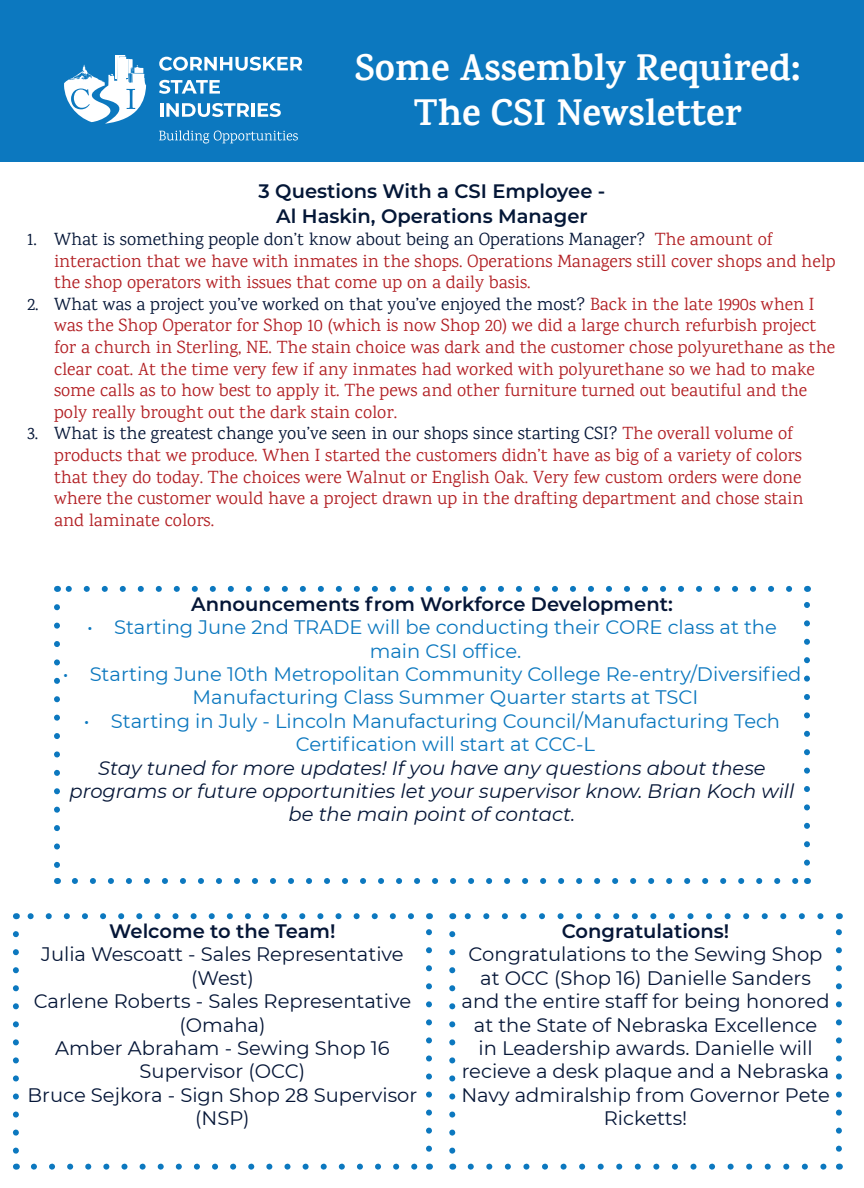
<style>
.page{position:relative;width:864px;height:1188px;background:#fff}
.page>*{position:absolute;margin:0;border:0;box-sizing:border-box;transform-origin:0 0}
.t1{font:700 37.5px "Karma";color:#fff}
.t2{font:19.5px/23.4px "Montserrat";color:#051637;text-align:center}
.t3{font:19.5px/23.4px "Montserrat";color:#0c78bf}
.t4{font:italic 19.5px/23.4px "Montserrat";color:#051637;text-align:center}
.t5{font:600 19.5px "Montserrat";color:#051637}
.t6{font:600 19.5px "Montserrat";color:#041737}
.t7{font:18px/21.6px "Karma";color:#b21f23}
.s1{color:#051637}
</style>
<div class="page">
<div style="left:0;top:0;width:864px;height:162px;background:#0c78bf"></div>
<svg style="left:64px;top:55px;width:82px;height:69px"></svg>
<svg style="left:159px;top:130px;width:139px;height:14px"></svg>
<svg style="left:159px;top:57px;width:143px;height:14px"></svg>
<svg style="left:159px;top:80px;width:61px;height:14px"></svg>
<hr style="left:160px;top:103px;width:3px;height:14px;background:#fff">
<svg style="left:166px;top:103px;width:83px;height:14px"></svg>
<hr style="left:251px;top:103px;width:4px;height:14px;background:#fff">
<svg style="left:258px;top:103px;width:23px;height:14px"></svg>
<svg style="left:13px;top:934px;width:6px;height:220px"></svg>
<svg style="left:34px;top:1164px;width:384px;height:6px"></svg>
<svg style="left:426px;top:929px;width:6px;height:220px"></svg>
<svg style="left:27px;top:913px;width:384px;height:6px"></svg>
<svg style="left:449px;top:934px;width:6px;height:220px"></svg>
<svg style="left:471px;top:1164px;width:356px;height:6px"></svg>
<svg style="left:836px;top:929px;width:6px;height:220px"></svg>
<svg style="left:464px;top:913px;width:357px;height:6px"></svg>
<svg style="left:54px;top:607px;width:6px;height:261px"></svg>
<svg style="left:75px;top:878px;width:723px;height:6px"></svg>
<svg style="left:804px;top:602px;width:6px;height:261px"></svg>
<svg style="left:66px;top:586px;width:723px;height:6px"></svg>
<p class="t1" style="left:355px;top:45px;width:447px">Some Assembly Required:</p>
<p class="t1" style="left:414px;top:90px;width:329px">The CSI Newsletter</p>
<p class="t6" style="left:259px;top:177px;width:348px">3 Questions With a CSI Employee -</p>
<p class="t6" style="left:276px;top:203px;width:313px">Al Haskin, Operations Manager</p>
<p class="t7" style="left:54px;top:228px;width:783px;text-indent:-27px"><span class="s1">1. What is something people don’t know about being an Operations Manager?</span> The amount of interaction that we have with inmates in the shops. Operations Managers still cover shops and help the shop operators with issues that come up on a daily basis.</p>
<p class="t7" style="left:54px;top:293px;width:783px;text-indent:-27px"><span class="s1">2. What was a project you’ve worked on that you’ve enjoyed the most?</span> Back in the late 1990s when I was the Shop Operator for Shop 10 (which is now Shop 20) we did a large church refurbish project for a church in Sterling, NE. The stain choice was dark and the customer chose polyurethane as the clear coat. At the time very few if any inmates had worked with polyurethane so we had to make some calls as to how best to apply it. The pews and other furniture turned out beautiful and the poly really brought out the dark stain color.</p>
<p class="t7" style="left:54px;top:422px;width:751px;text-indent:-27px"><span class="s1">3. What is the greatest change you’ve seen in our shops since starting CSI?</span> The overall volume of products that we produce. When I started the customers didn’t have as big of a variety of colors that they do today. The choices were Walnut or English Oak. Very few custom orders were done where the customer would have a project drawn up in the drafting department and chose stain and laminate colors.</p>
<p class="t5" style="left:191px;top:590px;width:483px">Announcements from Workforce Development:</p>
<p class="t3" style="left:370px;top:615px;width:409px;text-indent:-283px">• Starting June 2nd TRADE will be conducting their CORE class at the main CSI office.</p>
<p class="t3" style="left:193px;top:662px;width:610px;text-indent:-130px">• Starting June 10th Metropolitan Community College Re-entry/Diversified<br>Manufacturing Class Summer Quarter starts at TSCI</p>
<p class="t3" style="left:296px;top:708px;width:486px;text-indent:-212px">• Starting in July - Lincoln Manufacturing Council/Manufacturing Tech<br>Certification will start at CCC-L</p>
<p class="t4" style="left:70px;top:755px;width:726px">Stay tuned for more updates! If you have any questions about these programs or future opportunities let your supervisor know. Brian Koch will be the main point of contact.</p>
<p class="t5" style="left:109px;top:917px;width:228px">Welcome to the Team!</p>
<p class="t2" style="left:41px;top:942px;width:364px">Julia Wescoatt - Sales Representative (West)</p>
<p class="t2" style="left:34px;top:989px;width:379px">Carlene Roberts - Sales Representative (Omaha)</p>
<p class="t2" style="left:55px;top:1036px;width:336px">Amber Abraham - Sewing Shop 16<br>Supervisor (OCC)</p>
<p class="t2" style="left:28px;top:1083px;width:391px">Bruce Sejkora - Sign Shop 28 Supervisor (NSP)</p>
<p class="t5" style="left:562px;top:917px;width:169px">Congratulations!</p>
<p class="t2" style="left:461px;top:942px;width:370px">Congratulations to the Sewing Shop at OCC (Shop 16) Danielle Sanders and the entire staff for being honored at the State of Nebraska Excellence<br>in Leadership awards. Danielle will recieve a desk plaque and a Nebraska<br>Navy admiralship from Governor Pete<br>Ricketts!</p>
</div>
